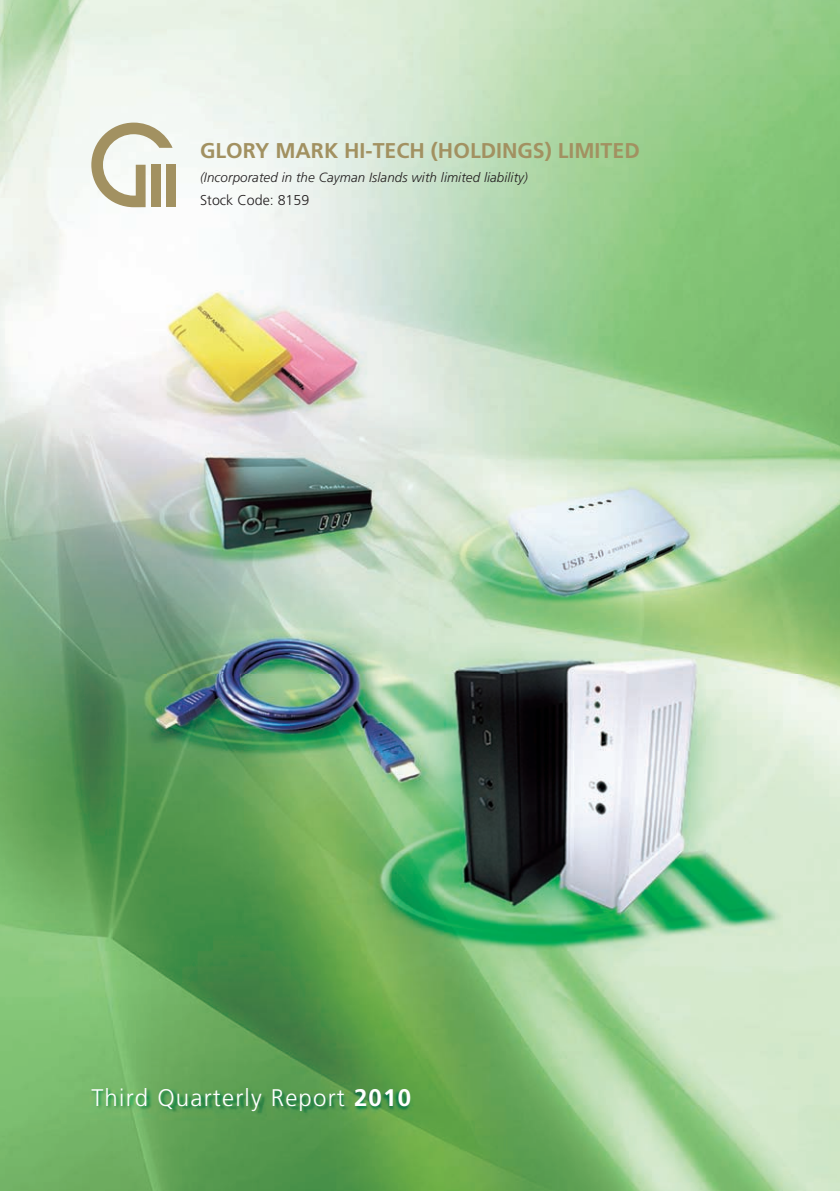
<style>
.page{position:relative;width:840px;height:1191px;background:#fff}
.page>*{position:absolute;margin:0;border:0;box-sizing:border-box;transform-origin:0 0}
.t1{font:300 24px "Frutiger LT Std";letter-spacing:.05em;color:#fff}
.t2{font:700 21.4px "Frutiger LT Std";color:#a29161}
.t3{font:300 14.2px "Frutiger LT Std";color:#231f20}
.t4{font:italic 300 13.4px "Frutiger LT Std";letter-spacing:.01em;color:#231f20}
.s1{font-weight:700}
</style>
<div class="page">
<img style="left:0;top:0;width:839px;height:1191px">
<svg style="left:91px;top:123px;width:81px;height:84px"></svg>
<div style="left:151px;top:165px;width:9px;height:42px;background:#a29161"></div>
<div style="left:165px;top:165px;width:10px;height:42px;background:#a29161"></div>
<h2 class="t2" style="left:200px;top:138px;width:441px">GLORY MARK HI-TECH (HOLDINGS) LIMITED</h2>
<p class="t4" style="left:200px;top:169px;width:329px">(Incorporated in the Cayman Islands with limited liability)</p>
<p class="t3" style="left:200px;top:192px;width:111px">Stock Code: 8159</p>
<h1 class="t1" style="left:91px;top:1083px;width:321px">Third Quarterly Report <span class="s1">2010</span></h1>
</div>
